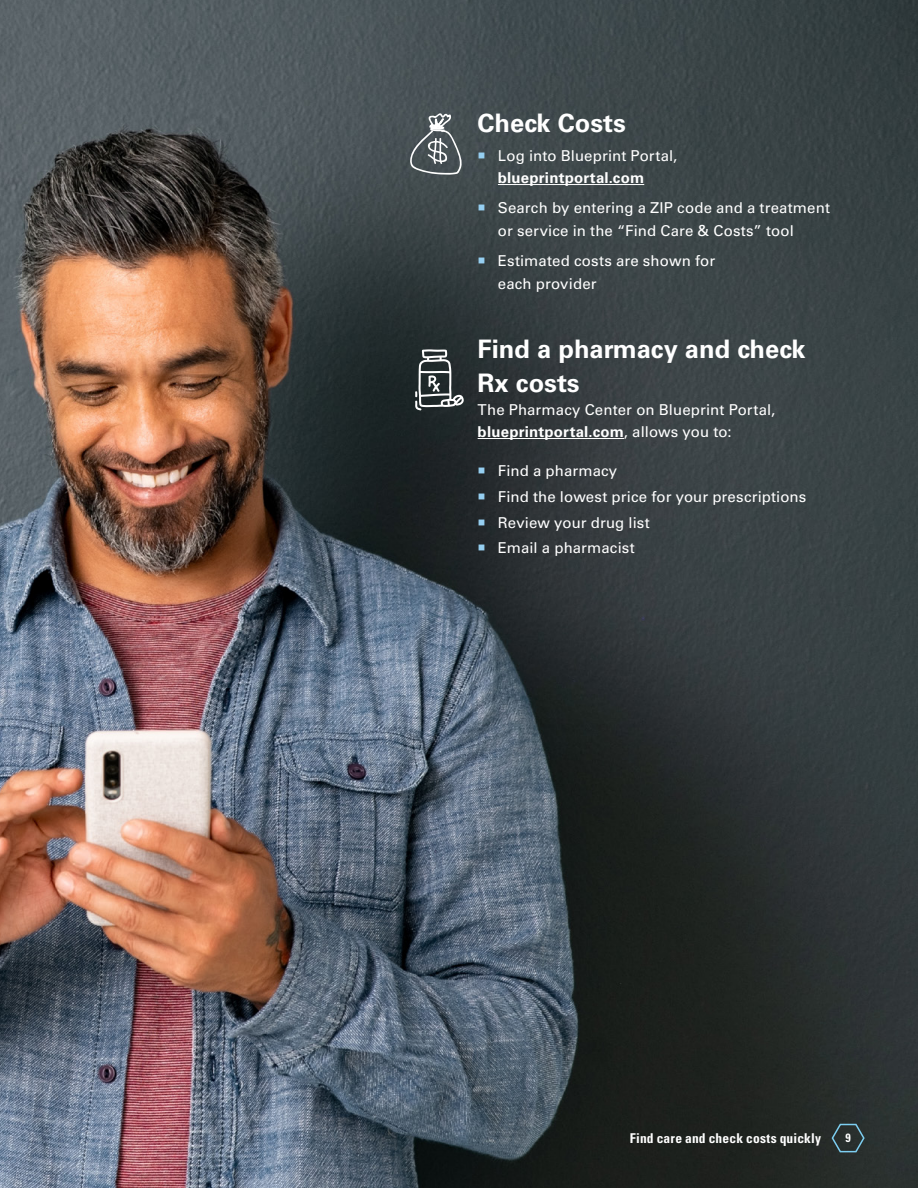
<style>
.page{position:relative;width:918px;height:1188px;background:#fff}
.page>*{position:absolute;margin:0;border:0;box-sizing:border-box;transform-origin:0 0}
.subhead1-_white{font:700 25.5px/34.5px "Univers LT Std";color:#fff}
.body_-_white{font:15px/22.5px "Univers LT Std";letter-spacing:.005em;color:#fff}
.t1{font:700 condensed 13.5px "Univers LT Std";letter-spacing:.015em;color:#fff}
.t2{font:700 condensed 12px "Univers LT Std";color:#fff}
.s1{color:#96cff1}
.s2{font-weight:700}
</style>
<div class="page">
<img style="left:0;top:0;width:918px;height:1188px">
<hr style="left:498px;top:184px;width:146px;height:1px;background:#fff">
<hr style="left:478px;top:438px;width:146px;height:1px;background:#fff">
<svg style="left:831px;top:1122px;width:35px;height:31px"></svg>
<svg style="left:410px;top:113px;width:54px;height:62px;background:#676e71"></svg>
<svg style="left:415px;top:349px;width:49px;height:61px"></svg>
<p class="subhead1-_white" style="left:478px;top:106px;width:150px">Check Costs</p>
<p class="body_-_white" style="left:498px;top:144px;width:181px;text-indent:-20px"><span class="s1">○</span> Log into Blueprint Portal, <span class="s2">blueprintportal.com</span></p>
<p class="body_-_white" style="left:498px;top:197px;width:334px;text-indent:-20px"><span class="s1">○</span> Search by entering a ZIP code and a treatment or service in the “Find Care &amp; Costs” tool</p>
<p class="body_-_white" style="left:498px;top:249px;width:219px;text-indent:-20px"><span class="s1">○</span> Estimated costs are shown for each provider</p>
<p class="subhead1-_white" style="left:478px;top:331px;width:330px">Find a pharmacy and check<br>Rx costs</p>
<p class="body_-_white" style="left:478px;top:398px;width:299px">The Pharmacy Center on Blueprint Portal, <span class="s2">blueprintportal.com</span>, allows you to:</p>
<p class="body_-_white" style="left:478px;top:460px;width:141px"><span class="s1">○</span> Find a pharmacy</p>
<p class="body_-_white" style="left:478px;top:485px;width:330px"><span class="s1">○</span> Find the lowest price for your prescriptions</p>
<p class="body_-_white" style="left:478px;top:511px;width:174px"><span class="s1">○</span> Review your drug list</p>
<p class="body_-_white" style="left:478px;top:537px;width:159px"><span class="s1">○</span> Email a pharmacist</p>
<p class="t1" style="left:630px;top:1130px;width:193px">Find care and check costs quickly</p>
<p class="t2" style="left:845px;top:1131px;width:7px">9</p>
</div>
